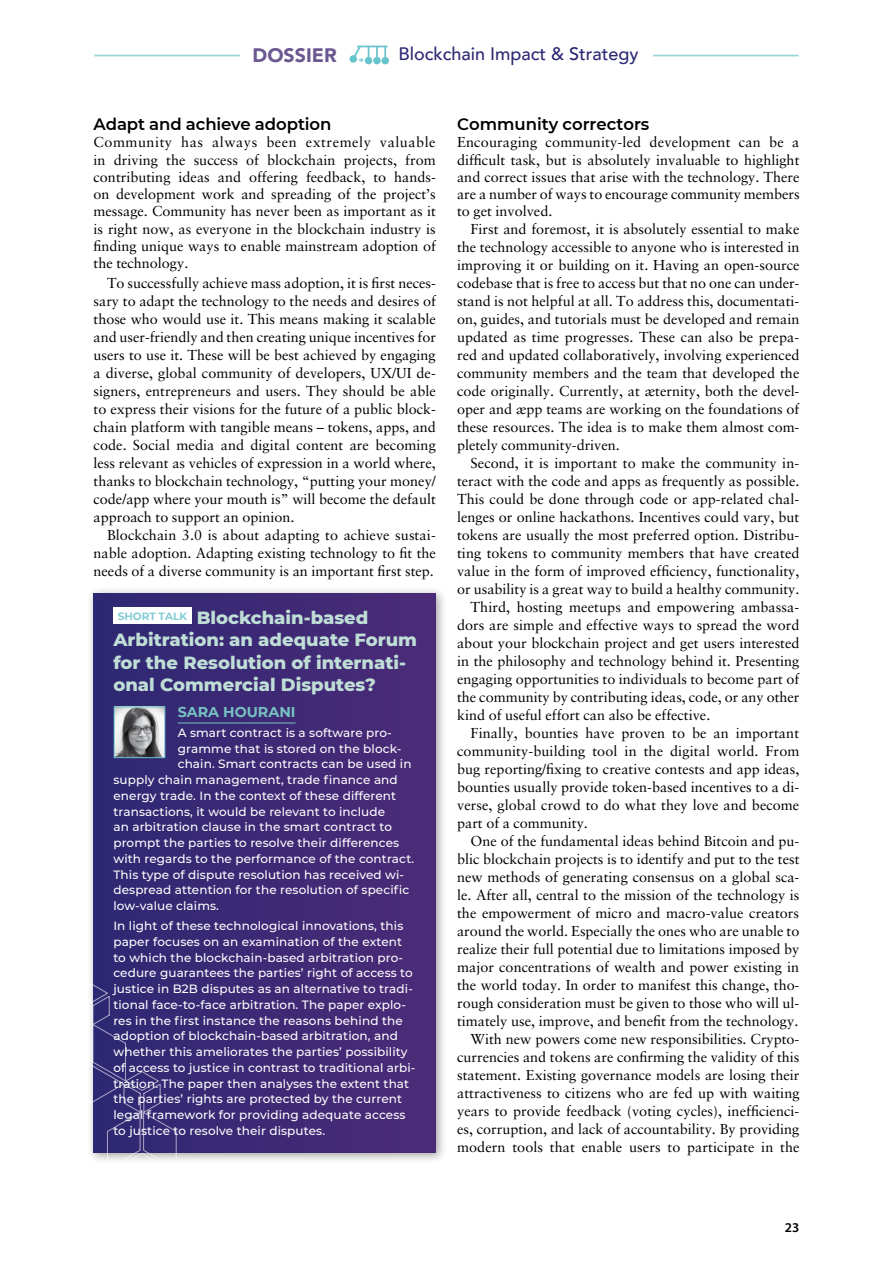
<style>
.page{position:relative;width:893px;height:1263px;background:#fff}
.page>*{position:absolute;margin:0;border:0;box-sizing:border-box;transform-origin:0 0}
.t1{font:900 19.5px "Avenir";color:#6b5891}
.t2{font:800 18px/22.5px "Montserrat";color:#bfded6}
.t3{font:500 18px "Avenir";color:#2d2873}
.t4{font:600 16.5px "Montserrat";color:#000}
.t5{font:14.4px/18px "Sabon LT Std";color:#000;text-align:justify}
.t6{font:700 14.25px "Montserrat";color:#77c2c1}
.t7{font:600 13.5px "Myriad Pro";color:#000}
.t8{font:500 12px/15.8px "Montserrat";letter-spacing:.01em;color:#fff}
</style>
<div class="page">
<hr style="left:94px;top:55px;width:705px;height:1px;background:#9fd6dc">
<div style="left:240px;top:29px;width:109px;height:45px;background:#fff"></div>
<div style="left:386px;top:29px;width:267px;height:48px;background:#fff"></div>
<svg style="left:349px;top:46px;width:40px;height:18px"></svg>
<div style="left:87px;top:586px;width:360px;height:577px;background:#3e3d40;opacity:.5"></div>
<div style="left:94px;top:593px;width:342px;height:559px;background:linear-gradient(to right,#2e2873,#4c2b77)"></div>
<hr style="left:178px;top:723px;width:118px;height:1px;background:#77c2c1">
<div style="left:113px;top:607px;width:79px;height:17px;background:#fff"></div>
<img style="left:116px;top:709px;width:47px;height:47px">
<div style="left:114px;top:707px;width:51px;height:51px;border:1px solid #66c2cc"></div>
<svg style="left:87px;top:983px;width:124px;height:180px;background:#494082"></svg>
<h1 class="t1" style="left:253px;top:38px;width:86px">DOSSIER</h1>
<p class="t3" style="left:398px;top:38px;width:242px">Blockchain Impact &amp; Strategy</p>
<p class="t4" style="left:94px;top:112px;width:239px">Adapt and achieve adoption</p>
<p class="t5" style="left:94px;top:133px;width:344px;line-height:17.2px">Community has always been extremely valuable in driving the success of blockchain projects, from contributing ideas and offering feedback, to hands&shy;on development work and spreading of the project’s message. Community has never been as important as it is right now, as everyone in the blockchain industry is finding unique ways to enable mainstream adoption of the technology.</p>
<p class="t5" style="left:94px;top:274px;width:344px;text-indent:13px">To successfully achieve mass adoption, it is first neces&shy;sary to adapt the technology to the needs and desires of those who would use it. This means making it scalable and user-friendly and then creating unique incentives for users to use it. These will be best achieved by engaging a diverse, global community of developers, UX/UI de&shy;signers, entrepreneurs and users. They should be able to express their visions for the future of a public block&shy;chain platform with tangible means – tokens, apps, and code. Social media and digital content are becoming less relevant as vehicles of expression in a world where, thanks to blockchain technology, “putting your money/ code/app where your mouth is” will become the default approach to support an opinion.</p>
<p class="t5" style="left:94px;top:526px;width:344px;text-indent:13px">Blockchain 3.0 is about adapting to achieve sustai&shy;nable adoption. Adapting existing technology to fit the needs of a diverse community is an important first step.</p>
<p class="t2" style="left:113px;top:605px;width:305px"><sup>SHORT</sup> <sup>TALK</sup> Blockchain-based<br>Arbitration: an adequate Forum for the Resolution of internati&shy;onal Commercial Disputes?</p>
<p class="t6" style="left:178px;top:702px;width:119px">SARA HOURANI</p>
<p class="t8" style="left:178px;top:724px;width:216px">A smart contract is a software pro-</p>
<p class="t8" style="left:178px;top:740px;width:225px">gramme that is stored on the block-</p>
<p class="t8" style="left:178px;top:756px;width:235px">chain. Smart contracts can be used in</p>
<p class="t8" style="left:113px;top:772px;width:286px">supply chain management, trade finance and</p>
<p class="t8" style="left:113px;top:787px;width:284px">energy trade. In the context of these different</p>
<p class="t8" style="left:113px;top:803px;width:273px">transactions, it would be relevant to include</p>
<p class="t8" style="left:113px;top:819px;width:280px">an arbitration clause in the smart contract to</p>
<p class="t8" style="left:113px;top:834px;width:287px">prompt the parties to resolve their differences</p>
<p class="t8" style="left:113px;top:850px;width:302px">with regards to the performance of the contract.</p>
<p class="t8" style="left:113px;top:866px;width:292px">This type of dispute resolution has received wi-</p>
<p class="t8" style="left:113px;top:882px;width:297px">despread attention for the resolution of specific</p>
<p class="t8" style="left:113px;top:897px;width:107px">low-value claims.</p>
<p class="t8" style="left:113px;top:917px;width:304px">In light of these technological innovations, this paper focuses on an examination of the extent to which the blockchain-based arbitration pro&shy;cedure guarantees the parties’ right of access to justice in B2B disputes as an alternative to tradi&shy;tional face-to-face arbitration. The paper explo&shy;res in the first instance the reasons behind the adoption of blockchain-based arbitration, and whether this ameliorates the parties’ possibility of access to justice in contrast to traditional arbi&shy;tration. The paper then analyses the extent that the parties’ rights are protected by the current legal framework for providing adequate access to justice to resolve their disputes.</p>
<p class="t4" style="left:457px;top:112px;width:194px">Community correctors</p>
<p class="t5" style="left:457px;top:133px;width:344px;line-height:17.2px">Encouraging community-led development can be a difficult task, but is absolutely invaluable to highlight and correct issues that arise with the technology. There are a number of ways to encourage community members to get involved.</p>
<p class="t5" style="left:457px;top:220px;width:344px;text-indent:13px">First and foremost, it is absolutely essential to make the technology accessible to anyone who is interested in improving it or building on it. Having an open-source codebase that is free to access but that no one can under&shy;stand is not helpful at all. To address this, documentati&shy;on, guides, and tutorials must be developed and remain updated as time progresses. These can also be prepa&shy;red and updated collaboratively, involving experienced community members and the team that developed the code originally. Currently, at æternity, both the devel&shy;oper and æpp teams are working on the foundations of these resources. The idea is to make them almost com&shy;pletely community-driven.</p>
<p class="t5" style="left:471px;top:454px;width:330px">Second, it is important to make the community in-</p>
<p class="t5" style="left:457px;top:472px;width:344px">teract with the code and apps as frequently as possible.</p>
<p class="t5" style="left:457px;top:490px;width:344px">This could be done through code or app-related chal-</p>
<p class="t5" style="left:457px;top:508px;width:344px">lenges or online hackathons. Incentives could vary, but</p>
<p class="t5" style="left:457px;top:526px;width:344px">tokens are usually the most preferred option. Distribu-</p>
<p class="t5" style="left:457px;top:544px;width:344px">ting tokens to community members that have created</p>
<p class="t5" style="left:457px;top:562px;width:344px">value in the form of improved efficiency, functionality,</p>
<p class="t5" style="left:457px;top:580px;width:344px">or usability is a great way to build a healthy community.</p>
<p class="t5" style="left:471px;top:598px;width:330px">Third, hosting meetups and empowering ambassa-</p>
<p class="t5" style="left:457px;top:616px;width:344px">dors are simple and effective ways to spread the word</p>
<p class="t5" style="left:457px;top:634px;width:344px">about your blockchain project and get users interested</p>
<p class="t5" style="left:457px;top:652px;width:344px">in the philosophy and technology behind it. Presenting</p>
<p class="t5" style="left:457px;top:670px;width:344px">engaging opportunities to individuals to become part of</p>
<p class="t5" style="left:457px;top:688px;width:344px">the community by contributing ideas, code, or any other</p>
<p class="t5" style="left:457px;top:706px;width:255px">kind of useful effort can also be effective.</p>
<p class="t5" style="left:471px;top:724px;width:330px">Finally, bounties have proven to be an important</p>
<p class="t5" style="left:457px;top:742px;width:344px">community-building tool in the digital world. From</p>
<p class="t5" style="left:457px;top:760px;width:344px">bug reporting/fixing to creative contests and app ideas,</p>
<p class="t5" style="left:457px;top:778px;width:344px">bounties usually provide token-based incentives to a di-</p>
<p class="t5" style="left:457px;top:796px;width:344px">verse, global crowd to do what they love and become</p>
<p class="t5" style="left:457px;top:814px;width:132px">part of a community.</p>
<p class="t5" style="left:471px;top:832px;width:330px">One of the fundamental ideas behind Bitcoin and pu-</p>
<p class="t5" style="left:457px;top:850px;width:344px">blic blockchain projects is to identify and put to the test</p>
<p class="t5" style="left:457px;top:868px;width:344px">new methods of generating consensus on a global sca-</p>
<p class="t5" style="left:457px;top:886px;width:344px">le. After all, central to the mission of the technology is</p>
<p class="t5" style="left:457px;top:904px;width:344px">the empowerment of micro and macro-value creators</p>
<p class="t5" style="left:457px;top:922px;width:344px">around the world. Especially the ones who are unable to</p>
<p class="t5" style="left:457px;top:940px;width:344px">realize their full potential due to limitations imposed by</p>
<p class="t5" style="left:457px;top:958px;width:344px">major concentrations of wealth and power existing in</p>
<p class="t5" style="left:457px;top:976px;width:344px">the world today. In order to manifest this change, tho-</p>
<p class="t5" style="left:457px;top:994px;width:344px">rough consideration must be given to those who will ul-</p>
<p class="t5" style="left:457px;top:1012px;width:343px">timately use, improve, and benefit from the technology.</p>
<p class="t5" style="left:471px;top:1030px;width:330px">With new powers come new responsibilities. Crypto-</p>
<p class="t5" style="left:457px;top:1048px;width:344px">currencies and tokens are confirming the validity of this</p>
<p class="t5" style="left:457px;top:1066px;width:344px">statement. Existing governance models are losing their</p>
<p class="t5" style="left:457px;top:1084px;width:344px">attractiveness to citizens who are fed up with waiting</p>
<p class="t5" style="left:457px;top:1102px;width:344px">years to provide feedback (voting cycles), inefficienci-</p>
<p class="t5" style="left:457px;top:1120px;width:344px">es, corruption, and lack of accountability. By providing</p>
<p class="t5" style="left:457px;top:1138px;width:344px">modern tools that enable users to participate in the</p>
<p class="t7" style="left:785px;top:1219px;width:16px">23</p>
</div>
